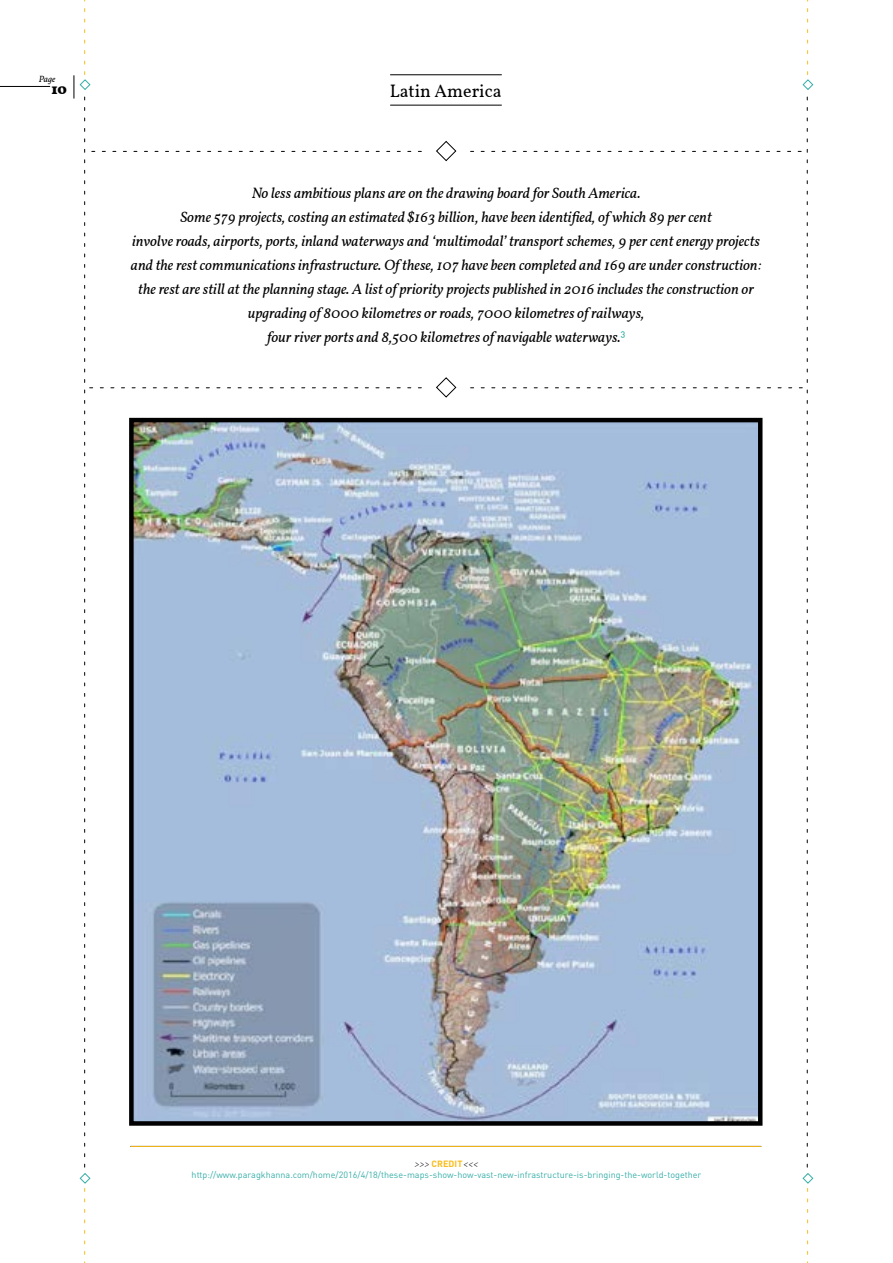
<style>
.page{position:relative;width:893px;height:1263px;background:#fff}
.page>*{position:absolute;margin:0;border:0;box-sizing:border-box;transform-origin:0 0}
.t1{font:18px "Vollkorn";color:#000}
.t2{font:italic 15px/24px "Vollkorn";color:#000;text-align:center}
.t3{font:900 15px "Vollkorn";color:#000}
.t4{font:9px "DIN Pro";color:#36aea9}
.t5{font:italic 9px "Vollkorn";color:#000}
.s1{font-family:"DIN Pro";font-style:normal;color:#36aea9}
.s2{font-family:"DIN Pro";font-weight:700;font-style:normal;color:#f9bc1c}
</style>
<div class="page">
<hr style="left:0;top:86px;width:50px;height:1px;background:#000">
<img style="left:421px;top:417px;width:50px;height:709px">
<hr style="left:390px;top:105px;width:112px;height:1px;background:#000">
<hr style="left:390px;top:74px;width:112px;height:1px;background:#000">
<svg style="left:436px;top:140px;width:21px;height:22px"></svg>
<svg style="left:436px;top:377px;width:21px;height:21px"></svg>
<svg style="left:802px;top:0;width:12px;height:90px"></svg>
<svg style="left:74px;top:0;width:347px;height:1263px"></svg>
<img style="left:471px;top:97px;width:343px;height:1166px">
<hr style="left:131px;top:1146px;width:630px;height:1px;background:#f9bc1c">
<p class="t5" style="left:39px;top:72px;width:18px">Page</p>
<p class="t3" style="left:51px;top:77px;width:17px">10</p>
<p class="t1" style="left:390px;top:77px;width:113px">Latin America</p>
<p class="t2" style="left:131px;top:181px;width:632px">No less ambitious plans are on the drawing board for South America.<br>Some 579 projects, costing an estimated $163 billion, have been identified, of which 89 per cent<br>involve roads, airports, ports, inland waterways and ‘multimodal’ transport schemes, 9 per cent energy projects and the rest communications infrastructure. Of these, 107 have been completed and 169 are under construction: the rest are still at the planning stage. A list of priority projects published in 2016 includes the construction or upgrading of 8000 kilometres or roads, 7000 kilometres of railways,<br>four river ports and 8,500 kilometres of navigable waterways.<span class="s1">³</span></p>
<p class="t5" style="left:414px;top:1158px;width:65px">&gt;&gt;&gt; <span class="s2">CREDIT</span>&lt;&lt;&lt;</p>
<p class="t4" style="left:192px;top:1167px;width:511px">http://www.paragkhanna.com/home/2016/4/18/these-maps-show-how-vast-new-infrastructure-is-bringing-the-world-together</p>
</div>
